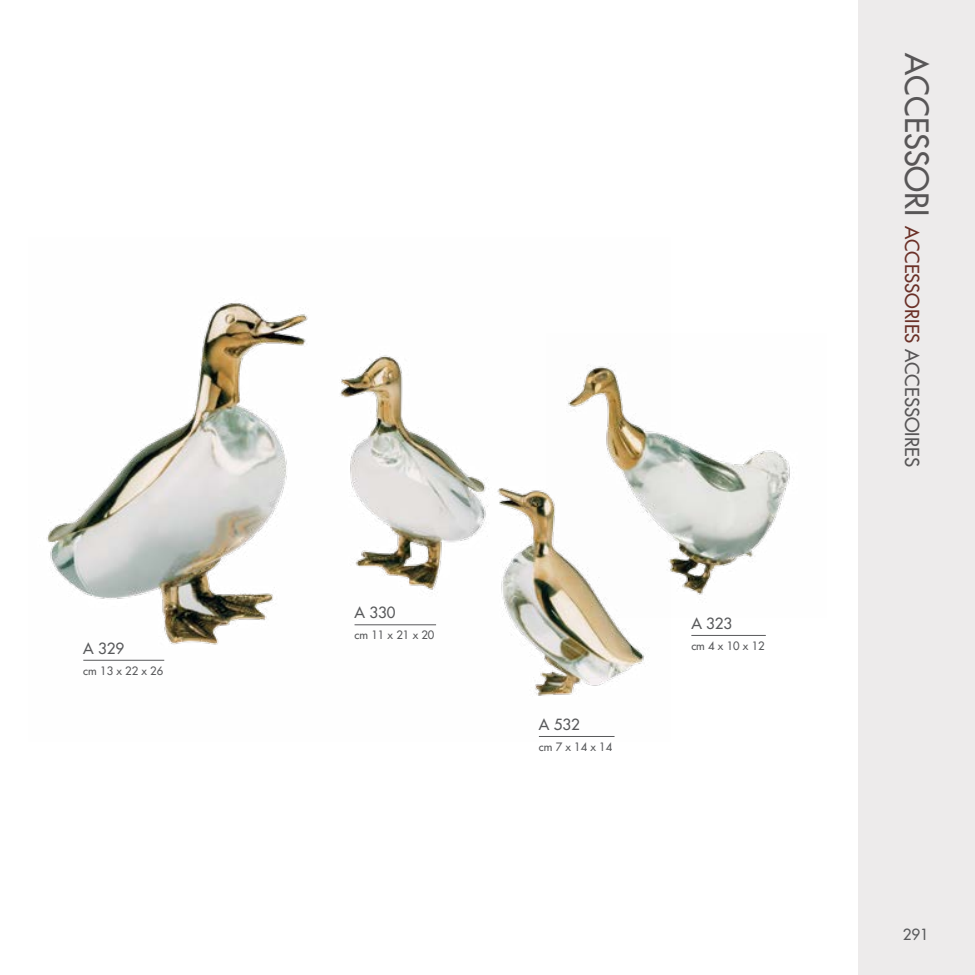
<style>
.page{position:relative;width:975px;height:975px;background:#fff}
.page>*{position:absolute;margin:0;border:0;box-sizing:border-box;transform-origin:0 0}
.t1{font:18.75px "Futura";color:#6b3027}
.t2{font:15px "Futura";color:#58595b}
.t3{font:11.25px "Futura";color:#58595b}
.s1{font-size:31.25px;color:#585657}
.s2{color:#585657}
</style>
<div class="page">
<div style="left:857px;top:0;width:117px;height:974px;background:#edebeb"></div>
<img style="left:670px;top:436px;width:120px;height:159px">
<img style="left:46px;top:303px;width:624px;height:434px">
<hr style="left:83px;top:660px;width:81px;height:1px;background:#58595b">
<hr style="left:354px;top:624px;width:82px;height:1px;background:#58595b">
<hr style="left:539px;top:736px;width:75px;height:1px;background:#58595b">
<hr style="left:691px;top:635px;width:74px;height:1px;background:#58595b">
<h2 class="t2" style="left:83px;top:638px;width:42px">A 329</h2>
<p class="t3" style="left:83px;top:663px;width:81px">cm 13 x 22 x 26</p>
<h2 class="t2" style="left:354px;top:602px;width:42px">A 330</h2>
<p class="t3" style="left:354px;top:628px;width:81px">cm 11 x 21 x 20</p>
<h2 class="t2" style="left:539px;top:714px;width:42px">A 532</h2>
<p class="t3" style="left:539px;top:739px;width:75px">cm 7 x 14 x 14</p>
<h2 class="t2" style="left:691px;top:613px;width:42px">A 323</h2>
<p class="t3" style="left:691px;top:638px;width:75px">cm 4 x 10 x 12</p>
<h1 class="t1" style="left:924px;top:53px;width:415px;rotate:90deg"><span class="s1">ACCESSORI</span> ACCESSORIES <span class="s2">ACCESSOIRES</span></h1>
<h2 class="t2" style="left:902px;top:924px;width:28px">291</h2>
</div>
